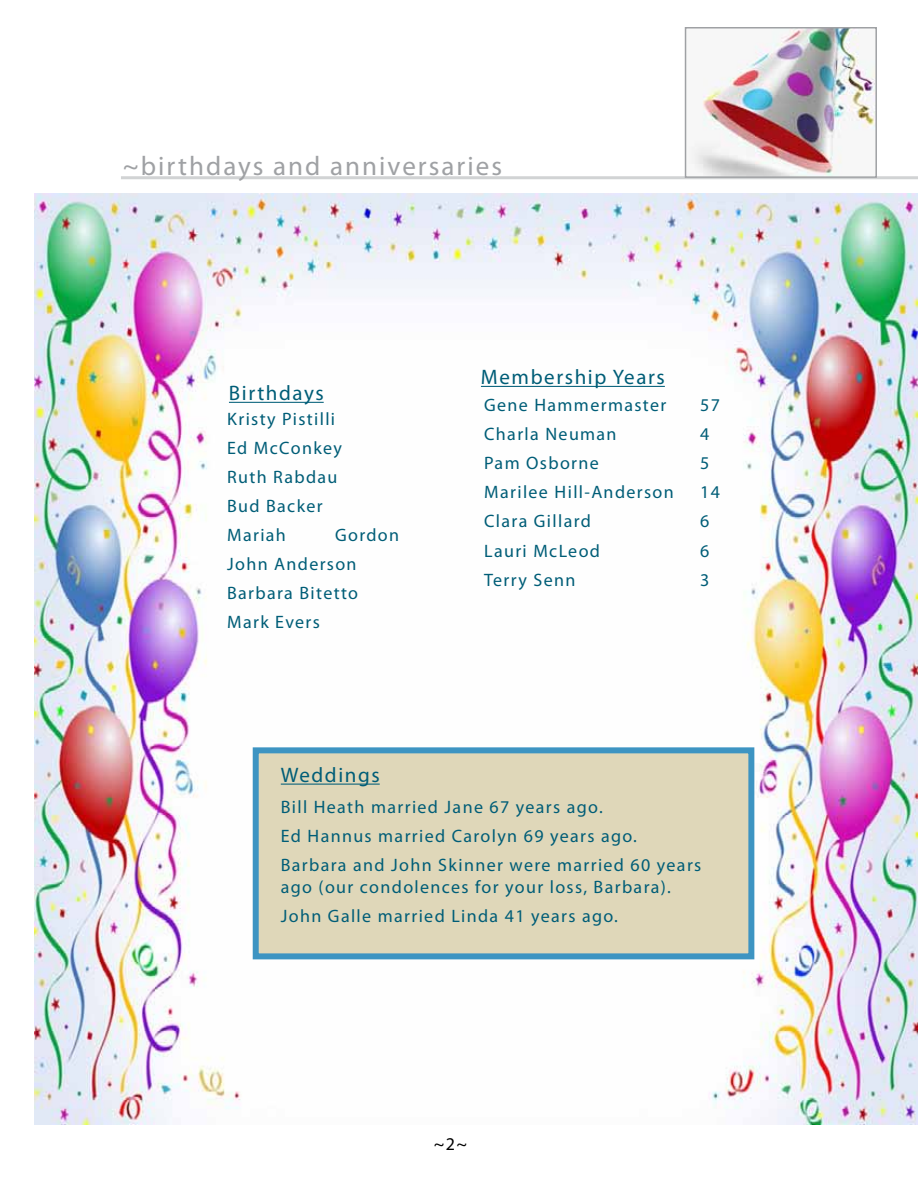
<style>
.page{position:relative;width:918px;height:1188px;background:#fff}
.page>*{position:absolute;margin:0;border:0;box-sizing:border-box;transform-origin:0 0}
.t1{font:27px "Myriad Pro";letter-spacing:.075em;color:#9fa1a4}
.t2{font:21px "Myriad Pro";letter-spacing:.075em;color:#005d77}
.t3{font:18px/29.1px "Myriad Pro";letter-spacing:.075em;color:#005d77}
.t4{font:18px "Myriad Pro";color:#000}
</style>
<div class="page">
<img style="left:35px;top:193px;width:883px;height:932px">
<svg style="left:253px;top:747px;width:501px;height:212px;background:#d2d1b9"></svg>
<hr style="left:121px;top:176px;width:797px;height:3px;background:#d1d3d4">
<img style="left:691px;top:30px;width:183px;height:145px">
<div style="left:685px;top:27px;width:192px;height:151px;border:2px solid #9fa1a4"></div>
<hr style="left:229px;top:402px;width:95px;height:1px;background:#005d77">
<hr style="left:281px;top:784px;width:99px;height:1px;background:#005d77">
<hr style="left:481px;top:386px;width:184px;height:1px;background:#005d77">
<h1 class="t1" style="left:123px;top:149px;width:381px">~birthdays and anniversaries</h1>
<p class="t2" style="left:229px;top:380px;width:96px">Birthdays</p>
<p class="t3" style="left:227px;top:404px;width:116px">Kristy Pistilli<br>Ed McConkey<br>Ruth Rabdau<br>Bud Backer<br>Mariah</p>
<p class="t3" style="left:227px;top:520px;width:174px;text-indent:108px">Gordon<br>John Anderson<br>Barbara Bitetto<br>Mark Evers</p>
<p class="t2" style="left:281px;top:762px;width:100px">Weddings</p>
<p class="t2" style="left:481px;top:364px;width:185px">Membership Years</p>
<p class="t3" style="left:484px;top:390px;width:184px">Gene Hammermaster</p>
<p class="t3" style="left:700px;top:390px;width:21px">57</p>
<p class="t3" style="left:484px;top:419px;width:134px">Charla Neuman</p>
<p class="t3" style="left:700px;top:419px;width:11px">4</p>
<p class="t3" style="left:484px;top:448px;width:116px">Pam Osborne</p>
<p class="t3" style="left:700px;top:448px;width:11px">5</p>
<p class="t3" style="left:484px;top:477px;width:191px">Marilee Hill-Anderson</p>
<p class="t3" style="left:700px;top:477px;width:21px">14</p>
<p class="t3" style="left:484px;top:507px;width:108px">Clara Gillard</p>
<p class="t3" style="left:700px;top:507px;width:11px">6</p>
<p class="t3" style="left:484px;top:536px;width:117px">Lauri McLeod</p>
<p class="t3" style="left:700px;top:536px;width:11px">6</p>
<p class="t3" style="left:484px;top:565px;width:93px">Terry Senn</p>
<p class="t3" style="left:700px;top:565px;width:11px">3</p>
<p class="t3" style="left:281px;top:792px;width:422px">Bill Heath married Jane 67 years ago.<br>Ed Hannus married Carolyn 69 years ago.<br>Barbara and John Skinner were married 60 years</p>
<p class="t3" style="left:281px;top:872px;width:392px">ago (our condolences for your loss, Barbara).<br>John Galle married Linda 41 years ago.</p>
<p class="t4" style="left:434px;top:1133px;width:35px">~2~</p>
</div>
